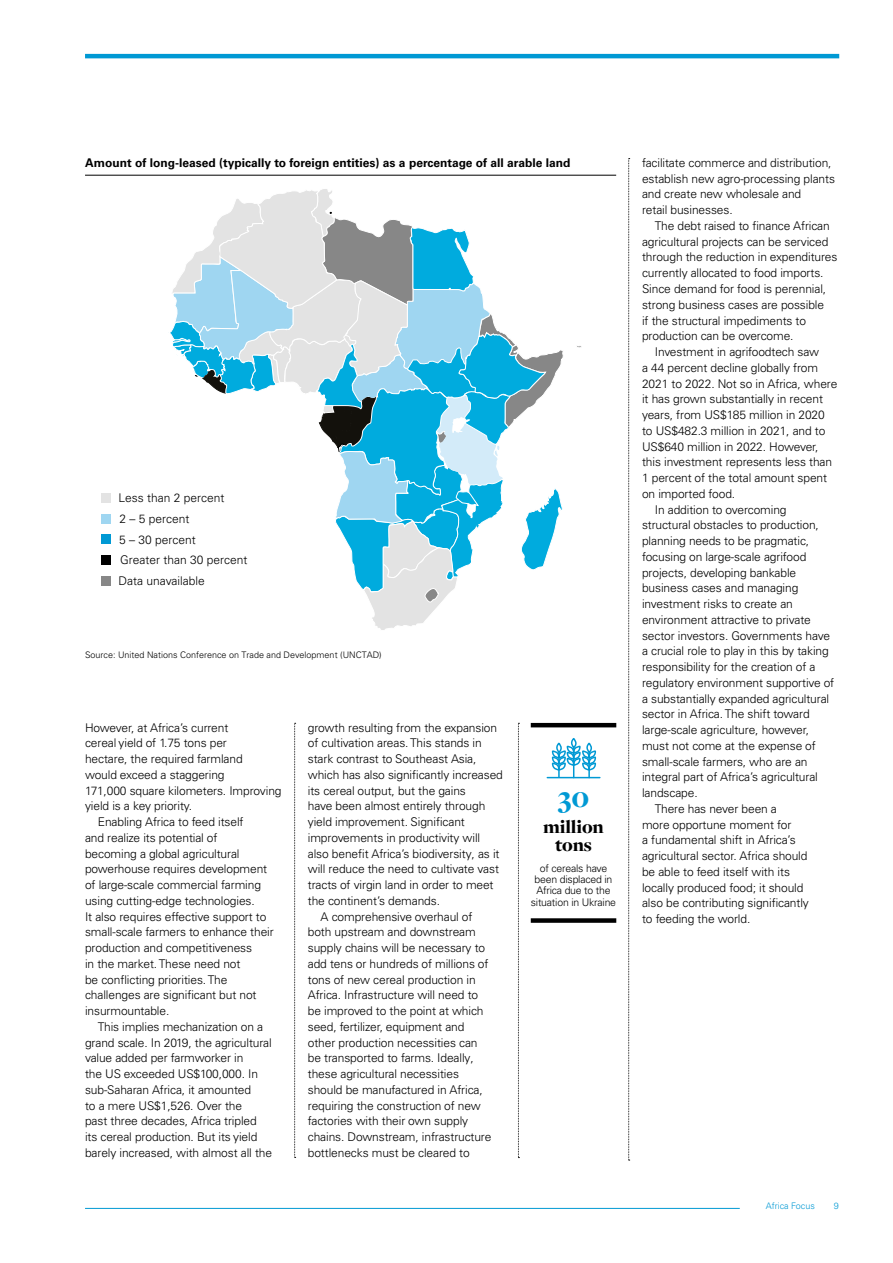
<style>
.page{position:relative;width:893px;height:1263px;background:#fff}
.page>*{position:absolute;margin:0;border:0;box-sizing:border-box;transform-origin:0 0}
.Graphic_-_number{font:900 30px "Freight Disp Pro";color:#0099d4}
.Graphic_-_number-2{font:900 19.5px "Freight Disp Pro";letter-spacing:-.01em;color:#000}
.Body_Copy_-_indent{font:300 12px/15.8px "Univers LT Pro 45";letter-spacing:-.01em;color:#000}
.Body_Copy_-_no_indent__no_drop_cap{font:300 12px/15.8px "Univers LT Pro 45";letter-spacing:-.01em;color:#000}
.Graph_title_bold_8pt{font:700 12px "Univers LT Pro 65";color:#000}
.Body_Copy_-_no_indent__no_drop_cap_P_spa{font:300 12px "Univers LT Pro 45";color:#000}
.Graphic_-_black_subtext{font:300 10.5px/11.2px "Univers LT Pro 45";letter-spacing:-.02em;color:#000;text-align:center}
.INFOGRAPHIC_-_Source{font:300 9px "Univers LT Pro 45";color:#000}
.t1{font:300 9px "Univers LT Pro 45";color:#0099d4}
</style>
<div class="page">
<hr style="left:85px;top:175px;width:531px;height:1px;background:#000">
<svg style="left:170px;top:189px;width:412px;height:441px"></svg>
<div style="left:101px;top:493px;width:10px;height:10px;background:#e3e3e3"></div>
<div style="left:101px;top:555px;width:10px;height:10px;background:#000"></div>
<div style="left:101px;top:576px;width:10px;height:10px;background:#878787"></div>
<div style="left:101px;top:514px;width:10px;height:9px;background:#9fd6f1"></div>
<div style="left:101px;top:535px;width:10px;height:9px;background:#0099d4"></div>
<svg style="left:294px;top:723px;width:2px;height:435px"></svg>
<svg style="left:518px;top:723px;width:1px;height:435px"></svg>
<svg style="left:628px;top:158px;width:2px;height:1003px"></svg>
<hr style="left:558px;top:752px;width:2px;height:25px;background:#0099d4">
<hr style="left:588px;top:752px;width:2px;height:26px;background:#0099d4">
<svg style="left:552px;top:722px;width:43px;height:49px"></svg>
<hr style="left:573px;top:747px;width:1px;height:31px;background:#0099d4">
<hr style="left:547px;top:777px;width:53px;height:1px;background:#0099d4">
<hr style="left:531px;top:723px;width:85px;height:4px;background:#000">
<div style="left:531px;top:918px;width:85px;height:5px;background:#000"></div>
<hr style="left:85px;top:1208px;width:655px;height:1px;background:#0099d4">
<hr style="left:85px;top:54px;width:754px;height:4px;background:#0099d4">
<p class="Graph_title_bold_8pt" style="left:85px;top:156px;width:487px">Amount of long-leased (typically to foreign entities) as a percentage of all arable land</p>
<p class="Body_Copy_-_no_indent__no_drop_cap_P_spa" style="left:119px;top:491px;width:107px">Less than 2 percent</p>
<p class="Body_Copy_-_no_indent__no_drop_cap_P_spa" style="left:119px;top:511px;width:72px">2 – 5 percent</p>
<p class="Body_Copy_-_no_indent__no_drop_cap_P_spa" style="left:119px;top:532px;width:78px">5 – 30 percent</p>
<p class="Body_Copy_-_no_indent__no_drop_cap_P_spa" style="left:120px;top:553px;width:129px">Greater than 30 percent</p>
<p class="Body_Copy_-_no_indent__no_drop_cap_P_spa" style="left:119px;top:574px;width:88px">Data unavailable</p>
<p class="INFOGRAPHIC_-_Source" style="left:85px;top:649px;width:298px">Source: United Nations Conference on Trade and Development (UNCTAD)</p>
<p class="Body_Copy_-_no_indent__no_drop_cap" style="left:85px;top:719px;width:198px">However, at Africa’s current<br>cereal yield of 1.75 tons per<br>hectare, the required farmland<br>would exceed a staggering<br>171,000 square kilometers. Improving yield is a key priority.</p>
<p class="Body_Copy_-_indent" style="left:85px;top:814px;width:190px;text-indent:13px">Enabling Africa to feed itself<br>and realize its potential of<br>becoming a global agricultural powerhouse requires development of large-scale commercial farming using cutting-edge technologies.<br>It also requires effective support to small-scale farmers to enhance their production and competitiveness<br>in the market. These need not<br>be conflicting priorities. The challenges are significant but not insurmountable.</p>
<p class="Body_Copy_-_indent" style="left:85px;top:1019px;width:189px;text-indent:13px">This implies mechanization on a grand scale. In 2019, the agricultural value added per farmworker in<br>the US exceeded US$100,000. In sub-Saharan Africa, it amounted<br>to a mere US$1,526. Over the<br>past three decades, Africa tripled its cereal production. But its yield barely increased, with almost all the</p>
<p class="Body_Copy_-_indent" style="left:308px;top:719px;width:197px">growth resulting from the expansion of cultivation areas. This stands in stark contrast to Southeast Asia, which has also significantly increased its cereal output, but the gains<br>have been almost entirely through yield improvement. Significant improvements in productivity will also benefit Africa’s biodiversity, as it will reduce the need to cultivate vast tracts of virgin land in order to meet the continent’s demands.</p>
<p class="Body_Copy_-_indent" style="left:308px;top:908px;width:185px;text-indent:13px">A comprehensive overhaul of both upstream and downstream supply chains will be necessary to add tens or hundreds of millions of tons of new cereal production in Africa. Infrastructure will need to be improved to the point at which seed, fertilizer, equipment and other production necessities can be transported to farms. Ideally, these agricultural necessities should be manufactured in Africa, requiring the construction of new factories with their own supply chains. Downstream, infrastructure bottlenecks must be cleared to</p>
<p class="Graphic_-_number" style="left:558px;top:778px;width:33px">30</p>
<p class="Graphic_-_number-2" style="left:543px;top:814px;width:62px">million</p>
<p class="Graphic_-_number-2" style="left:555px;top:832px;width:38px">tons</p>
<p class="Graphic_-_black_subtext" style="left:531px;top:862px;width:87px">of cereals have been displaced in<br>Africa due to the situation in Ukraine</p>
<p class="Body_Copy_-_indent" style="left:642px;top:155px;width:194px">facilitate commerce and distribution, establish new agro-processing plants and create new wholesale and<br>retail businesses.</p>
<p class="Body_Copy_-_indent" style="left:642px;top:218px;width:197px;text-indent:13px">The debt raised to finance African agricultural projects can be serviced through the reduction in expenditures currently allocated to food imports.<br>Since demand for food is perennial, strong business cases are possible<br>if the structural impediments to production can be overcome.</p>
<p class="Body_Copy_-_indent" style="left:642px;top:344px;width:197px;text-indent:13px">Investment in agrifoodtech saw<br>a 44 percent decline globally from<br>2021 to 2022. Not so in Africa, where it has grown substantially in recent years, from US$185 million in 2020 to US$482.3 million in 2021, and to<br>US$640 million in 2022. However, this investment represents less than<br>1 percent of the total amount spent on imported food.</p>
<p class="Body_Copy_-_indent" style="left:642px;top:501px;width:194px;text-indent:13px">In addition to overcoming structural obstacles to production, planning needs to be pragmatic, focusing on large-scale agrifood projects, developing bankable business cases and managing investment risks to create an environment attractive to private sector investors. Governments have a crucial role to play in this by taking responsibility for the creation of a regulatory environment supportive of a substantially expanded agricultural sector in Africa. The shift toward large-scale agriculture, however, must not come at the expense of small-scale farmers, who are an integral part of Africa’s agricultural landscape.</p>
<p class="Body_Copy_-_indent" style="left:642px;top:801px;width:168px;text-indent:13px">There has never been a<br>more opportune moment for<br>a fundamental shift in Africa’s agricultural sector. Africa should be able to feed itself with its locally produced food; it should also be contributing significantly to feeding the world.</p>
<p class="t1" style="left:766px;top:1200px;width:51px">Africa Focus</p>
<p class="t1" style="left:834px;top:1200px;width:7px">9</p>
</div>
